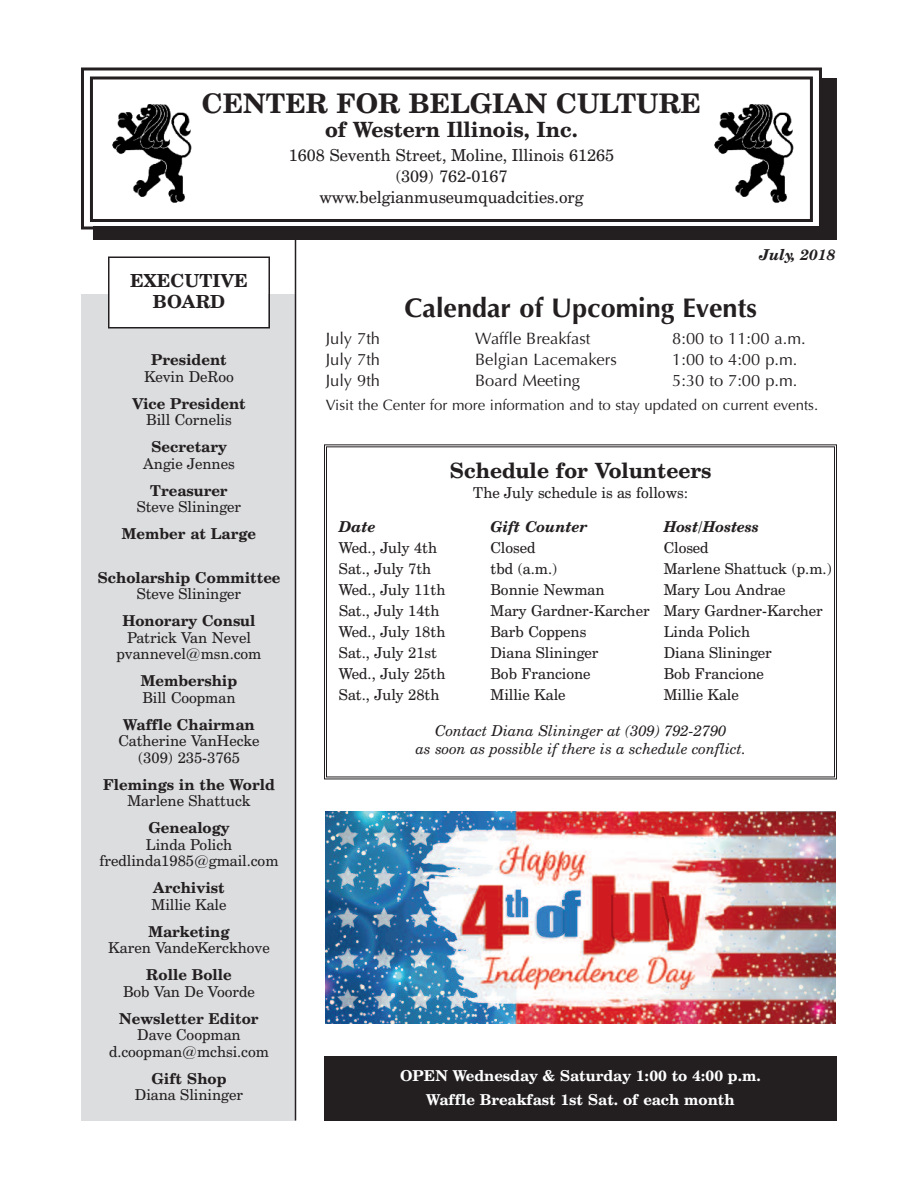
<style>
.page{position:relative;width:918px;height:1188px;background:#fff}
.page>*{position:absolute;margin:0;border:0;box-sizing:border-box;transform-origin:0 0}
.t1{font:700 27px "Optima";color:#231f20}
.t2{font:700 27px "Century Schoolbook BT";color:#231f20}
.t3{font:700 21px "Century Schoolbook BT";color:#231f20}
.t4{font:700 18px/21px "Century Schoolbook BT";color:#231f20;text-align:center}
.t5{font:16.5px "Optima";color:#231f20}
.t6{font:16.5px/21px "Century Schoolbook BT";color:#231f20;text-align:center}
.t7{font:15px/16.5px "Century Schoolbook BT";color:#231f20;text-align:center}
.t8{font:700 15px "Century Schoolbook BT";color:#231f20}
.t9{font:italic 15px/18px "Century Schoolbook BT";color:#231f20;text-align:center}
.t10{font:700 15px/24px "Century Schoolbook BT";color:#fff;text-align:center}
.t11{font:15px "Optima";color:#231f20}
.t12{font:italic 700 15px "Century Schoolbook BT";color:#231f20}
</style>
<div class="page">
<div style="left:96px;top:81px;width:738px;height:156px;background:#231f20"></div>
<div style="left:93px;top:78px;width:744px;height:162px;border:3px solid #231f20"></div>
<div style="left:84px;top:70px;width:735px;height:156px;background:#fff"></div>
<div style="left:81px;top:68px;width:741px;height:162px;border:3px solid #231f20"></div>
<div style="left:90px;top:76px;width:723px;height:146px;border:3px solid #231f20"></div>
<div style="left:81px;top:294px;width:215px;height:826px;background:#dcdddf"></div>
<div style="left:110px;top:258px;width:158px;height:69px;background:#fff"></div>
<div style="left:108px;top:256px;width:162px;height:72px;border:2px solid #231f20"></div>
<hr style="left:295px;top:234px;width:1px;height:886px;background:#231f20">
<img style="left:112px;top:104px;width:80px;height:99px">
<img style="left:714px;top:104px;width:80px;height:99px">
<div style="left:324px;top:1056px;width:513px;height:64px;background:#231f20"></div>
<img style="left:326px;top:812px;width:509px;height:212px">
<h1 class="t2" style="left:202px;top:93px;width:501px">CENTER FOR BELGIAN CULTURE</h1>
<h2 class="t3" style="left:325px;top:121px;width:254px">of Western Illinois, Inc.</h2>
<p class="t6" style="left:289px;top:146px;width:327px">1608 Seventh Street, Moline, Illinois 61265 (309) 762-0167 www.belgianmuseumquadcities.org</p>
<p class="t12" style="left:759px;top:249px;width:78px">July, 2018</p>
<p class="t4" style="left:130px;top:272px;width:119px">EXECUTIVE<br>BOARD</p>
<p class="t8" style="left:151px;top:354px;width:77px">President</p>
<p class="t7" style="left:144px;top:370px;width:91px">Kevin DeRoo</p>
<p class="t8" style="left:132px;top:398px;width:115px">Vice President</p>
<p class="t7" style="left:146px;top:413px;width:87px">Bill Cornelis</p>
<p class="t8" style="left:151px;top:441px;width:77px">Secretary</p>
<p class="t7" style="left:143px;top:457px;width:93px">Angie Jennes</p>
<p class="t8" style="left:150px;top:485px;width:79px">Treasurer</p>
<p class="t7" style="left:137px;top:500px;width:106px">Steve Slininger</p>
<p class="t8" style="left:122px;top:528px;width:136px">Member at Large</p>
<p class="t8" style="left:97px;top:572px;width:185px">Scholarship Committee</p>
<p class="t7" style="left:137px;top:587px;width:106px">Steve Slininger</p>
<p class="t8" style="left:122px;top:615px;width:135px">Honorary Consul</p>
<p class="t7" style="left:117px;top:631px;width:146px">Patrick Van Nevel pvannevel@msn.com</p>
<p class="t8" style="left:141px;top:675px;width:98px">Membership</p>
<p class="t7" style="left:142px;top:691px;width:95px">Bill Coopman</p>
<p class="t8" style="left:123px;top:719px;width:133px">Waffle Chairman</p>
<p class="t7" style="left:118px;top:734px;width:143px">Catherine VanHecke (309) 235-3765</p>
<p class="t8" style="left:103px;top:779px;width:173px">Flemings in the World</p>
<p class="t7" style="left:127px;top:794px;width:125px">Marlene Shattuck</p>
<p class="t8" style="left:148px;top:822px;width:83px">Genealogy</p>
<p class="t7" style="left:99px;top:838px;width:181px">Linda Polich fredlinda1985@gmail.com</p>
<p class="t8" style="left:153px;top:882px;width:73px">Archivist</p>
<p class="t7" style="left:151px;top:898px;width:77px">Millie Kale</p>
<p class="t8" style="left:148px;top:926px;width:83px">Marketing</p>
<p class="t7" style="left:108px;top:941px;width:163px">Karen VandeKerckhove</p>
<p class="t8" style="left:146px;top:969px;width:87px">Rolle Bolle</p>
<p class="t7" style="left:123px;top:985px;width:133px">Bob Van De Voorde</p>
<p class="t8" style="left:119px;top:1013px;width:141px">Newsletter Editor</p>
<p class="t7" style="left:109px;top:1028px;width:161px">Dave Coopman d.coopman@mchsi.com</p>
<p class="t8" style="left:151px;top:1073px;width:77px">Gift Shop</p>
<p class="t7" style="left:135px;top:1088px;width:110px">Diana Slininger</p>
<h1 class="t1" style="left:405px;top:293px;width:354px">Calendar of Upcoming Events</h1>
<p class="t5" style="left:326px;top:329px;width:56px">July 7th</p>
<p class="t5" style="left:475px;top:329px;width:117px">Waffle Breakfast</p>
<p class="t5" style="left:672px;top:329px;width:135px">8:00 to 11:00 a.m.</p>
<p class="t5" style="left:326px;top:350px;width:56px">July 7th</p>
<p class="t5" style="left:475px;top:350px;width:143px">Belgian Lacemakers</p>
<p class="t5" style="left:672px;top:350px;width:127px">1:00 to 4:00 p.m.</p>
<p class="t5" style="left:326px;top:371px;width:56px">July 9th</p>
<p class="t5" style="left:475px;top:371px;width:106px">Board Meeting</p>
<p class="t5" style="left:672px;top:371px;width:127px">5:30 to 7:00 p.m.</p>
<p class="t11" style="left:326px;top:397px;width:494px">Visit the Center for more information and to stay updated on current events.</p>
<h2 class="t3" style="left:450px;top:463px;width:263px">Schedule for Volunteers</h2>
<p class="t7" style="left:473px;top:486px;width:217px">The July schedule is as follows:</p>
<p class="t12" style="left:339px;top:521px;width:38px">Date</p>
<p class="t12" style="left:490px;top:521px;width:99px">Gift Counter</p>
<p class="t12" style="left:664px;top:521px;width:97px">Host/Hostess</p>
<p class="t7" style="left:339px;top:541px;width:100px">Wed., July 4th</p>
<p class="t7" style="left:490px;top:541px;width:46px">Closed</p>
<p class="t7" style="left:664px;top:541px;width:46px">Closed</p>
<p class="t7" style="left:339px;top:562px;width:94px">Sat., July 7th</p>
<p class="t7" style="left:490px;top:562px;width:69px">tbd (a.m.)</p>
<p class="t7" style="left:664px;top:562px;width:170px">Marlene Shattuck (p.m.)</p>
<p class="t7" style="left:339px;top:583px;width:108px">Wed., July 11th</p>
<p class="t7" style="left:490px;top:583px;width:116px">Bonnie Newman</p>
<p class="t7" style="left:664px;top:583px;width:123px">Mary Lou Andrae</p>
<p class="t7" style="left:339px;top:604px;width:102px">Sat., July 14th</p>
<p class="t7" style="left:490px;top:604px;width:334px">Mary Gardner-Karcher Mary Gardner-Karcher</p>
<p class="t7" style="left:339px;top:625px;width:108px">Wed., July 18th</p>
<p class="t7" style="left:490px;top:625px;width:97px">Barb Coppens</p>
<p class="t7" style="left:664px;top:625px;width:88px">Linda Polich</p>
<p class="t7" style="left:339px;top:646px;width:100px">Sat., July 21st</p>
<p class="t7" style="left:490px;top:646px;width:110px">Diana Slininger</p>
<p class="t7" style="left:664px;top:646px;width:110px">Diana Slininger</p>
<p class="t7" style="left:339px;top:667px;width:108px">Wed., July 25th</p>
<p class="t7" style="left:490px;top:667px;width:102px">Bob Francione</p>
<p class="t7" style="left:664px;top:667px;width:102px">Bob Francione</p>
<p class="t7" style="left:339px;top:688px;width:102px">Sat., July 28th</p>
<p class="t7" style="left:490px;top:688px;width:77px">Millie Kale</p>
<p class="t7" style="left:664px;top:688px;width:77px">Millie Kale</p>
<p class="t9" style="left:416px;top:723px;width:331px">Contact Diana Slininger at (309) 792-2790<br>as soon as possible if there is a schedule conflict.</p>
<p class="t10" style="left:400px;top:1065px;width:362px">OPEN Wednesday &amp; Saturday 1:00 to 4:00 p.m.<br>Waffle Breakfast 1st Sat. of each month</p>
</div>
